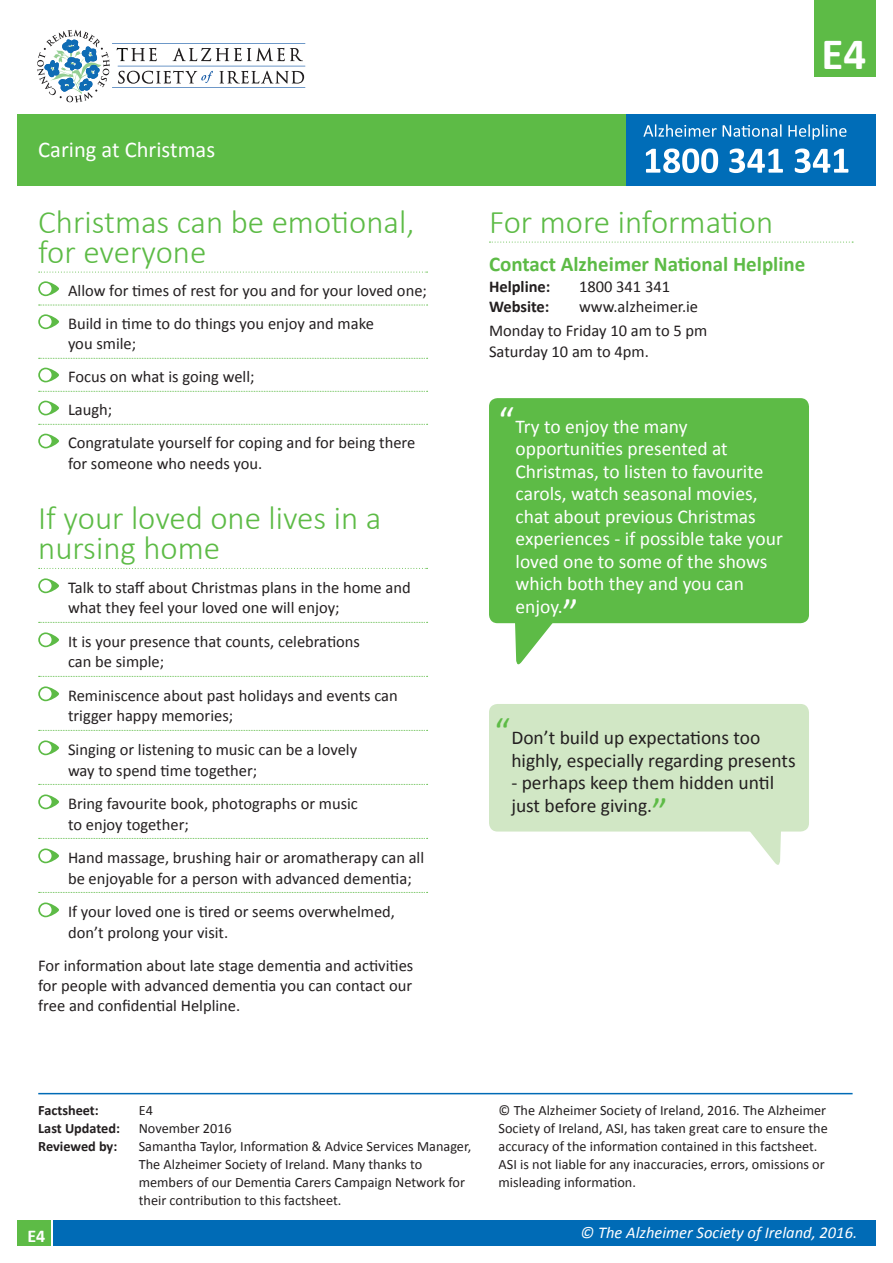
<style>
.page{position:relative;width:893px;height:1263px;background:#fff}
.page>*{position:absolute;margin:0;border:0;box-sizing:border-box;transform-origin:0 0}
.t1{font:700 45px "Calibri";color:#fff}
.Body_Copy_Main_Headi{font:300 33px/30px "Calibri";color:#5dbb46}
.Main_Heading-Insert{font:22.5px "Calibri";color:#fff}
.Body_Copy_Sub_Headin{font:700 21px "Calibri";color:#5dbb46}
.quote{font:19.5px/22.5px "Calibri";color:#fff}
.quote-2{font:19.5px/22.5px "Calibri";color:#231f20}
.t2{font:700 18px "Calibri";color:#fff}
.Body_Copy_Bullets_Re{font:16.5px/20.2px "Calibri";color:#231f20}
.Body_Copy_-_Calibri{font:16.5px/20.2px "Calibri";color:#231f20}
.NO_LINES{font:16.5px/20.2px "Calibri";color:#231f20}
.Fact_Sheet_Details_b{font:italic 16.5px "Calibri";color:#fff}
.Body_Copy_Sub_Headin-2{font:16.5px "Calibri";color:#231f20}
.Body_Copy_Sub_Headin-3{font:700 16.5px "Calibri";color:#231f20}
.Fact_Sheet_Details_b-2{font:14.25px/18px "Calibri";color:#231f20}
.Fact_Sheet_Details_b-3{font:700 14.25px "Calibri";color:#231f20}
.s1{font-size:37.5px}
.s2{font-size:37.5px;color:#5dbb46}
</style>
<div class="page">
<div style="left:53px;top:1220px;width:823px;height:26px;background:#006bb6"></div>
<div style="left:625px;top:115px;width:251px;height:71px;background:#006db8"></div>
<div style="left:17px;top:115px;width:608px;height:71px;background:#5dbb46"></div>
<svg style="left:37px;top:30px;width:268px;height:72px"></svg>
<svg style="left:646px;top:148px;width:202px;height:25px"></svg>
<svg style="left:643px;top:124px;width:203px;height:16px"></svg>
<div style="left:814px;top:0;width:62px;height:77px;background:#5dbb46"></div>
<div style="left:17px;top:1220px;width:33px;height:26px;background:#5dbb46"></div>
<hr style="left:38px;top:1093px;width:815px;height:1px;background:#006bb6">
<svg style="left:489px;top:242px;width:364px;height:1px"></svg>
<svg style="left:39px;top:272px;width:389px;height:1px"></svg>
<svg style="left:39px;top:305px;width:389px;height:1px"></svg>
<svg style="left:39px;top:358px;width:389px;height:1px"></svg>
<svg style="left:39px;top:391px;width:389px;height:1px"></svg>
<svg style="left:39px;top:424px;width:389px;height:1px"></svg>
<svg style="left:39px;top:568px;width:389px;height:1px"></svg>
<svg style="left:39px;top:622px;width:389px;height:1px"></svg>
<svg style="left:39px;top:676px;width:389px;height:1px"></svg>
<svg style="left:39px;top:730px;width:389px;height:1px"></svg>
<svg style="left:39px;top:784px;width:389px;height:1px"></svg>
<svg style="left:39px;top:838px;width:389px;height:1px"></svg>
<svg style="left:39px;top:892px;width:389px;height:1px"></svg>
<svg style="left:38px;top:281px;width:21px;height:15px"></svg>
<div style="left:40px;top:283px;width:12px;height:11px;background:#fff;border-radius:50%"></div>
<svg style="left:38px;top:314px;width:21px;height:15px"></svg>
<div style="left:40px;top:316px;width:12px;height:11px;background:#fff;border-radius:50%"></div>
<svg style="left:38px;top:368px;width:21px;height:14px"></svg>
<div style="left:40px;top:369px;width:12px;height:12px;background:#fff;border-radius:50%"></div>
<svg style="left:38px;top:401px;width:21px;height:14px"></svg>
<div style="left:40px;top:402px;width:12px;height:12px;background:#fff;border-radius:50%"></div>
<svg style="left:38px;top:434px;width:21px;height:14px"></svg>
<div style="left:40px;top:435px;width:12px;height:12px;background:#fff;border-radius:50%"></div>
<svg style="left:38px;top:578px;width:21px;height:15px"></svg>
<div style="left:40px;top:580px;width:12px;height:12px;background:#fff;border-radius:50%"></div>
<svg style="left:38px;top:632px;width:21px;height:15px"></svg>
<div style="left:40px;top:634px;width:12px;height:12px;background:#fff;border-radius:50%"></div>
<svg style="left:38px;top:686px;width:21px;height:15px"></svg>
<div style="left:40px;top:688px;width:12px;height:12px;background:#fff;border-radius:50%"></div>
<svg style="left:38px;top:740px;width:21px;height:15px"></svg>
<div style="left:40px;top:742px;width:12px;height:12px;background:#fff;border-radius:50%"></div>
<svg style="left:38px;top:794px;width:21px;height:15px"></svg>
<div style="left:40px;top:796px;width:12px;height:12px;background:#fff;border-radius:50%"></div>
<svg style="left:38px;top:848px;width:21px;height:15px"></svg>
<div style="left:40px;top:850px;width:12px;height:12px;background:#fff;border-radius:50%"></div>
<svg style="left:38px;top:902px;width:21px;height:15px"></svg>
<div style="left:40px;top:904px;width:12px;height:12px;background:#fff;border-radius:50%"></div>
<div style="left:489px;top:398px;width:320px;height:225px;background:#5dbb46;border-radius:9px"></div>
<svg style="left:514px;top:623px;width:57px;height:42px"></svg>
<div style="left:489px;top:704px;width:320px;height:127px;background:#d1e7c5;border-radius:9px"></div>
<svg style="left:726px;top:831px;width:56px;height:34px"></svg>
<p class="Main_Heading-Insert" style="left:38px;top:135px;width:178px">Caring at Christmas</p>
<p class="Body_Copy_Main_Headi" style="left:38px;top:206px;width:378px">Christmas can be emotional, for everyone</p>
<p class="Body_Copy_Bullets_Re" style="left:68px;top:281px;width:360px">Allow for times of rest for you and for your loved one;</p>
<p class="Body_Copy_Bullets_Re" style="left:68px;top:314px;width:307px">Build in time to do things you enjoy and make you smile;</p>
<p class="Body_Copy_Bullets_Re" style="left:68px;top:367px;width:188px">Focus on what is going well;</p>
<p class="Body_Copy_Bullets_Re" style="left:68px;top:400px;width:46px">Laugh;</p>
<p class="NO_LINES" style="left:68px;top:433px;width:349px">Congratulate yourself for coping and for being there for someone who needs you.</p>
<p class="Body_Copy_Main_Headi" style="left:38px;top:502px;width:345px">If your loved one lives in a nursing home</p>
<p class="Body_Copy_Bullets_Re" style="left:68px;top:578px;width:344px">Talk to staff about Christmas plans in the home and what they feel your loved one will enjoy;</p>
<p class="Body_Copy_Bullets_Re" style="left:68px;top:632px;width:293px">It is your presence that counts, celebrations can be simple;</p>
<p class="Body_Copy_Bullets_Re" style="left:68px;top:686px;width:331px">Reminiscence about past holidays and events can trigger happy memories;</p>
<p class="Body_Copy_Bullets_Re" style="left:68px;top:740px;width:291px">Singing or listening to music can be a lovely way to spend time together;</p>
<p class="Body_Copy_Bullets_Re" style="left:68px;top:794px;width:291px">Bring favourite book, photographs or music to enjoy together;</p>
<p class="Body_Copy_Bullets_Re" style="left:68px;top:848px;width:358px">Hand massage, brushing hair or aromatherapy can all be enjoyable for a person with advanced dementia;</p>
<p class="NO_LINES" style="left:68px;top:902px;width:329px">If your loved one is tired or seems overwhelmed, don’t prolong your visit.</p>
<p class="Body_Copy_-_Calibri" style="left:38px;top:955px;width:377px;text-align:justify">For information about late stage dementia and activities for people with advanced dementia you can contact our free and confidential Helpline.</p>
<p class="t1" style="left:822px;top:26px;width:46px">E4</p>
<p class="Body_Copy_Main_Headi" style="left:489px;top:206px;width:286px">For more information</p>
<p class="Body_Copy_Sub_Headin" style="left:489px;top:251px;width:318px">Contact Alzheimer National Helpline</p>
<p class="Body_Copy_Sub_Headin-3" style="left:489px;top:276px;width:63px">Helpline:</p>
<p class="Body_Copy_Sub_Headin-2" style="left:579px;top:276px;width:93px">1800 341 341</p>
<p class="Body_Copy_Sub_Headin-3" style="left:489px;top:296px;width:62px">Website:</p>
<p class="Body_Copy_Sub_Headin-2" style="left:579px;top:296px;width:121px">www.alzheimer.ie</p>
<p class="Body_Copy_-_Calibri" style="left:489px;top:321px;width:220px">Monday to Friday 10 am to 5 pm<br>Saturday 10 am to 4pm.</p>
<p class="quote" style="left:516px;top:415px;width:269px;text-indent:-17px"><span class="s1">“</span>Try to enjoy the many opportunities presented at<br>Christmas, to listen to favourite carols, watch seasonal movies, chat about previous Christmas experiences - if possible take your loved one to some of the shows which both they and you can enjoy.<span class="s1">”</span></p>
<p class="quote-2" style="left:511px;top:727px;width:286px;text-indent:-17px"><span class="s2">“</span>Don’t build up expectations too highly, especially regarding presents</p>
<p class="quote-2" style="left:511px;top:772px;width:264px">- perhaps keep them hidden until just before giving.<span class="s2">”</span></p>
<p class="Fact_Sheet_Details_b-3" style="left:38px;top:1101px;width:62px">Factsheet:</p>
<p class="Fact_Sheet_Details_b-2" style="left:139px;top:1101px;width:16px">E4</p>
<p class="Fact_Sheet_Details_b-3" style="left:38px;top:1119px;width:83px">Last Updated:</p>
<p class="Fact_Sheet_Details_b-2" style="left:139px;top:1119px;width:95px">November 2016</p>
<p class="Fact_Sheet_Details_b-3" style="left:38px;top:1137px;width:81px">Reviewed by:</p>
<p class="Fact_Sheet_Details_b-2" style="left:139px;top:1137px;width:334px">Samantha Taylor, Information &amp; Advice Services Manager, The Alzheimer Society of Ireland. Many thanks to members of our Dementia Carers Campaign Network for their contribution to this factsheet.</p>
<p class="t2" style="left:27px;top:1224px;width:19px">E4</p>
<p class="Fact_Sheet_Details_b-2" style="left:499px;top:1101px;width:331px">© The Alzheimer Society of Ireland, 2016. The Alzheimer Society of Ireland, ASI, has taken great care to ensure the accuracy of the information contained in this factsheet.<br>ASI is not liable for any inaccuracies, errors, omissions or misleading information.</p>
<p class="Fact_Sheet_Details_b" style="left:581px;top:1221px;width:278px">© The Alzheimer Society of Ireland, 2016.</p>
</div>
